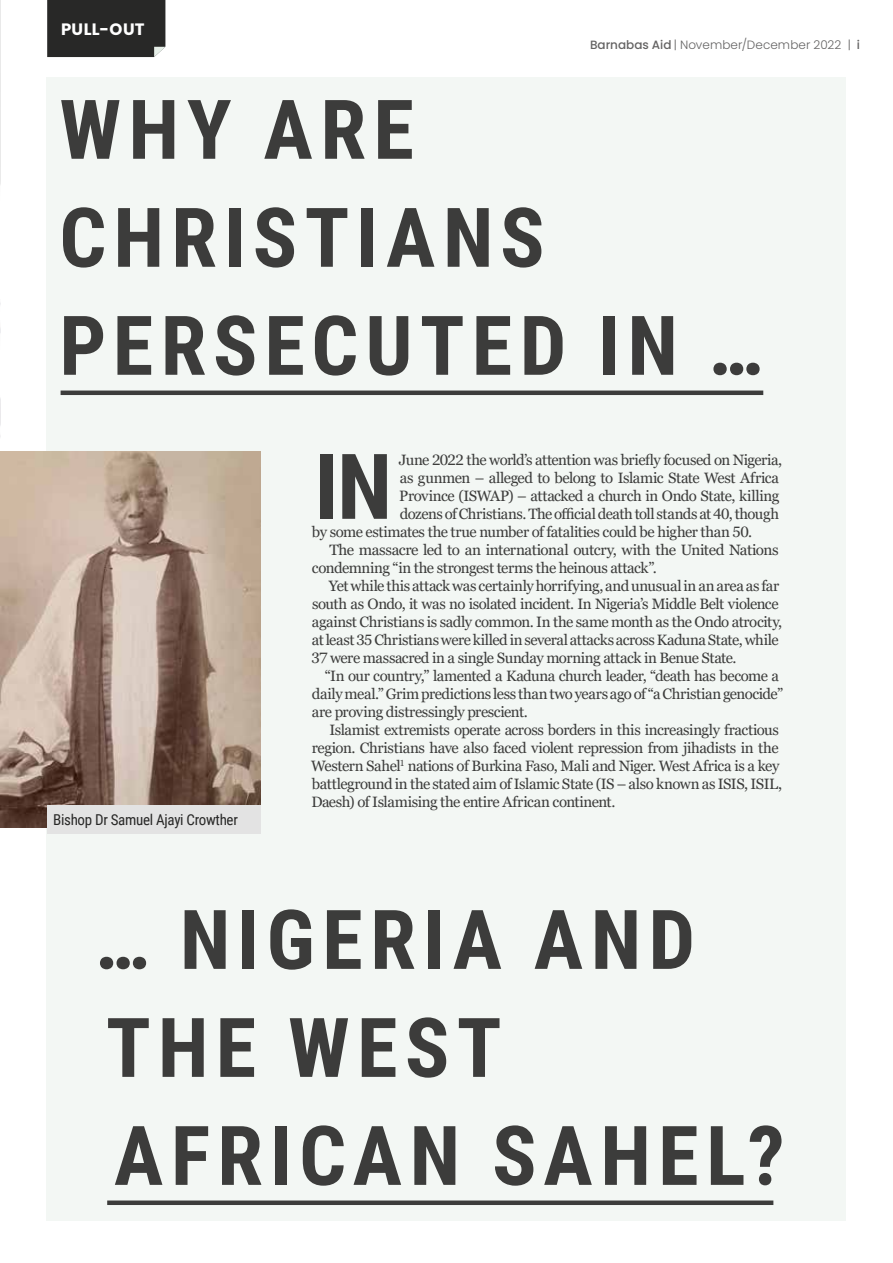
<style>
.page{position:relative;width:893px;height:1263px;background:#fff}
.page>*{position:absolute;margin:0;border:0;box-sizing:border-box;transform-origin:0 0}
.t1{font:700 90.9px "Roboto Condensed";color:#3c3c3b}
.t2{font:700 82.5px/108px "Roboto Condensed";letter-spacing:.085em;color:#3c3c3b}
.t3{font:700 16.5px "Poppins";letter-spacing:.015em;color:#fff}
.t4{font:15px "Georgia Pro";letter-spacing:-.03em;color:#3c3c3b}
.t5{font:15px "Roboto Condensed";letter-spacing:-.02em;color:#282827}
.t6{font:300 12px "Poppins";letter-spacing:.01em;color:#646363}
.s1{font-weight:500}
</style>
<div class="page">
<div style="left:47px;top:77px;width:799px;height:1143px;background:#f3f7f4"></div>
<img style="left:0;top:0;width:1px;height:185px">
<img style="left:0;top:303px;width:1px;height:149px">
<img style="left:0;top:452px;width:260px;height:375px">
<div style="left:47px;top:805px;width:213px;height:28px;background:#e3e3e3"></div>
<div style="left:61px;top:390px;width:702px;height:5px;background:#3c3c3b"></div>
<div style="left:107px;top:1200px;width:666px;height:5px;background:#3c3c3b"></div>
<div style="left:47px;top:0;width:118px;height:57px;background:#282827"></div>
<p class="t3" style="left:61px;top:20px;width:85px">PULL-OUT</p>
<p class="t6" style="left:590px;top:38px;width:271px"><span class="s1">Barnabas Aid</span> | November/December 2022 | <span class="s1">i</span></p>
<h2 class="t2" style="left:59px;top:72px;width:705px">WHY ARE<br>CHRISTIANS<br>PERSECUTED IN …</h2>
<p class="t5" style="left:53px;top:809px;width:186px">Bishop Dr Samuel Ajayi Crowther</p>
<h1 class="t1" style="left:314px;top:423px;width:79px">IN</h1>
<p class="t4" style="left:399px;top:451px;width:385px">June 2022 the world’s attention was briefly focused on Nigeria,</p>
<p class="t4" style="left:400px;top:469px;width:381px">as gunmen – alleged to belong to Islamic State West Africa</p>
<p class="t4" style="left:399px;top:487px;width:382px">Province (ISWAP) – attacked a church in Ondo State, killing</p>
<p class="t4" style="left:400px;top:505px;width:381px">dozens of Christians. The official death toll stands at 40, though</p>
<p class="t4" style="left:312px;top:523px;width:442px">by some estimates the true number of fatalities could be higher than 50.</p>
<p class="t4" style="left:329px;top:541px;width:451px">The massacre led to an international outcry, with the United Nations</p>
<p class="t4" style="left:312px;top:559px;width:346px">condemning “in the strongest terms the heinous attack”.</p>
<p class="t4" style="left:329px;top:577px;width:452px">Yet while this attack was certainly horrifying, and unusual in an area as far</p>
<p class="t4" style="left:312px;top:595px;width:468px">south as Ondo, it was no isolated incident. In Nigeria’s Middle Belt violence</p>
<p class="t4" style="left:312px;top:613px;width:472px">against Christians is sadly common. In the same month as the Ondo atrocity,</p>
<p class="t4" style="left:312px;top:631px;width:468px">at least 35 Christians were killed in several attacks across Kaduna State, while</p>
<p class="t4" style="left:311px;top:649px;width:427px">37 were massacred in a single Sunday morning attack in Benue State.</p>
<p class="t4" style="left:325px;top:667px;width:456px">“In our country,” lamented a Kaduna church leader, “death has become a</p>
<p class="t4" style="left:312px;top:685px;width:473px">daily meal.” Grim predictions less than two years ago of “a Christian genocide”</p>
<p class="t4" style="left:312px;top:703px;width:217px">are proving distressingly prescient.</p>
<p class="t4" style="left:329px;top:721px;width:451px">Islamist extremists operate across borders in this increasingly fractious</p>
<p class="t4" style="left:312px;top:739px;width:468px">region. Christians have also faced violent repression from jihadists in the</p>
<p class="t4" style="left:311px;top:757px;width:470px">Western Sahel<sup>1</sup> nations of Burkina Faso, Mali and Niger. West Africa is a key</p>
<p class="t4" style="left:312px;top:775px;width:472px">battleground in the stated aim of Islamic State (IS – also known as ISIS, ISIL,</p>
<p class="t4" style="left:311px;top:793px;width:306px">Daesh) of Islamising the entire African continent.</p>
<h2 class="t2" style="left:95px;top:882px;width:691px">… NIGERIA AND<br>THE WEST<br>AFRICAN SAHEL?</h2>
</div>
